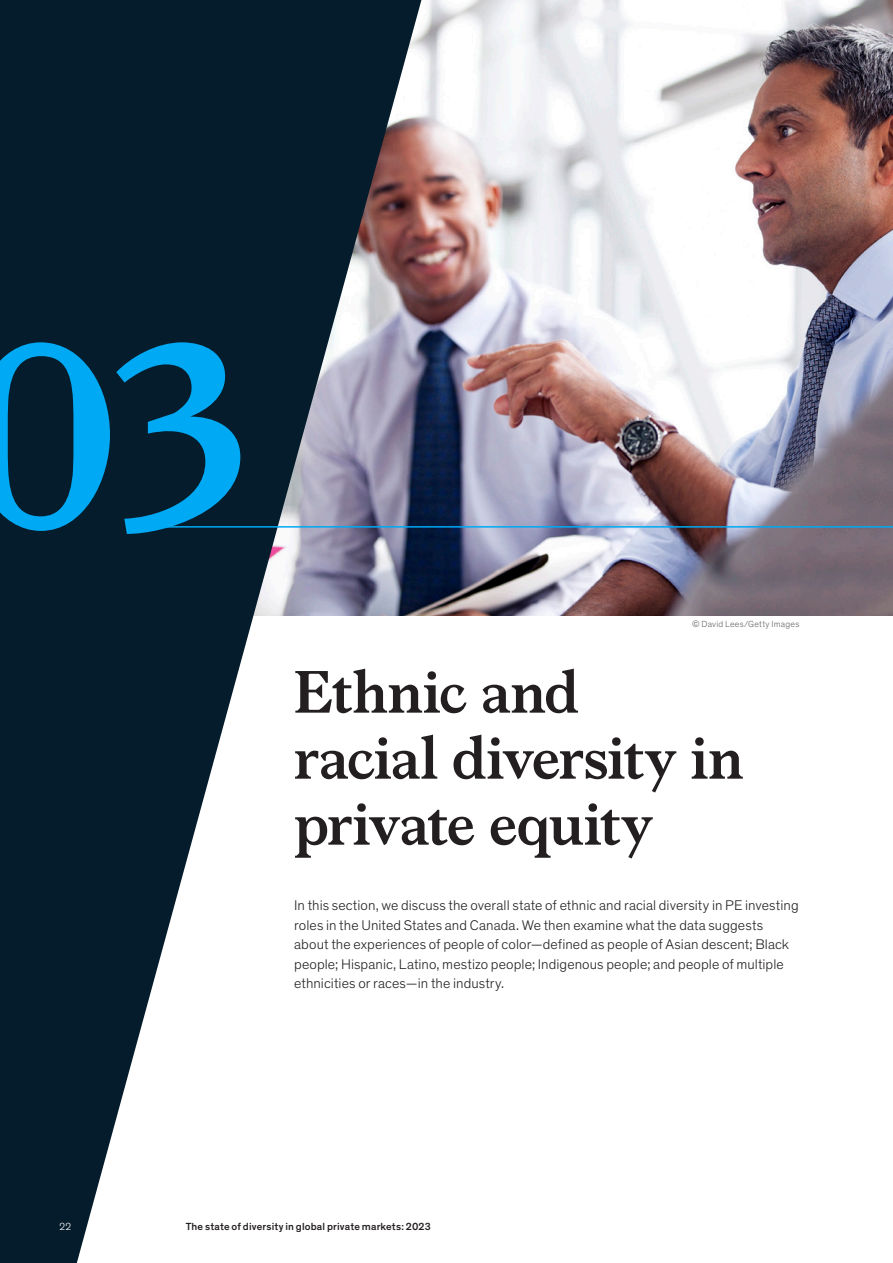
<style>
.page{position:relative;width:893px;height:1263px;background:#fff}
.page>*{position:absolute;margin:0;border:0;box-sizing:border-box;transform-origin:0 0}
.Author_bios-end_of_article{font:700 262.5px "Bower";color:#00a9f4}
.Chapter_heading_40_45{font:700 60px/66px "Bower";letter-spacing:-.015em;color:#231f20}
.Body_text{font:300 14.25px/19.5px "Mc Kinsey Sans";letter-spacing:.005em;color:#231f20}
.t1{font:500 10.5px "Mc Kinsey Sans";letter-spacing:.015em;color:#231f20}
.t2{font:300 10.5px "Mc Kinsey Sans";color:#fff}
.Small_text_caption-RIGHT{font:300 9px "Mc Kinsey Sans";letter-spacing:.025em;color:#656565}
.s1{font-family:"GT America";font-weight:400}
</style>
<div class="page">
<img style="left:421px;top:0;width:472px;height:615px">
<svg style="left:0;top:0;width:421px;height:1263px;fill:#051c2c"></svg>
<hr style="left:166px;top:526px;width:727px;height:2px;background:#00a9f4">
<p class="Author_bios-end_of_article" style="left:-34px;top:244px;width:286px">03</p>
<p class="Small_text_caption-RIGHT" style="left:692px;top:618px;width:109px"><span class="s1">©</span> David Lees/Getty Images</p>
<p class="Chapter_heading_40_45" style="left:294px;top:655px;width:451px">Ethnic and<br>racial diversity in private equity</p>
<p class="Body_text" style="left:294px;top:895px;width:506px">In this section, we discuss the overall state of ethnic and racial diversity in PE investing roles in the United States and Canada. We then examine what the data suggests about the experiences of people of color—defined as people of Asian descent; Black people; Hispanic, Latino, mestizo people; Indigenous people; and people of multiple ethnicities or races—in the industry.</p>
<p class="t2" style="left:60px;top:1219px;width:13px">22</p>
<p class="t1" style="left:186px;top:1218px;width:246px">The state of diversity in global private markets: 2023</p>
</div>
